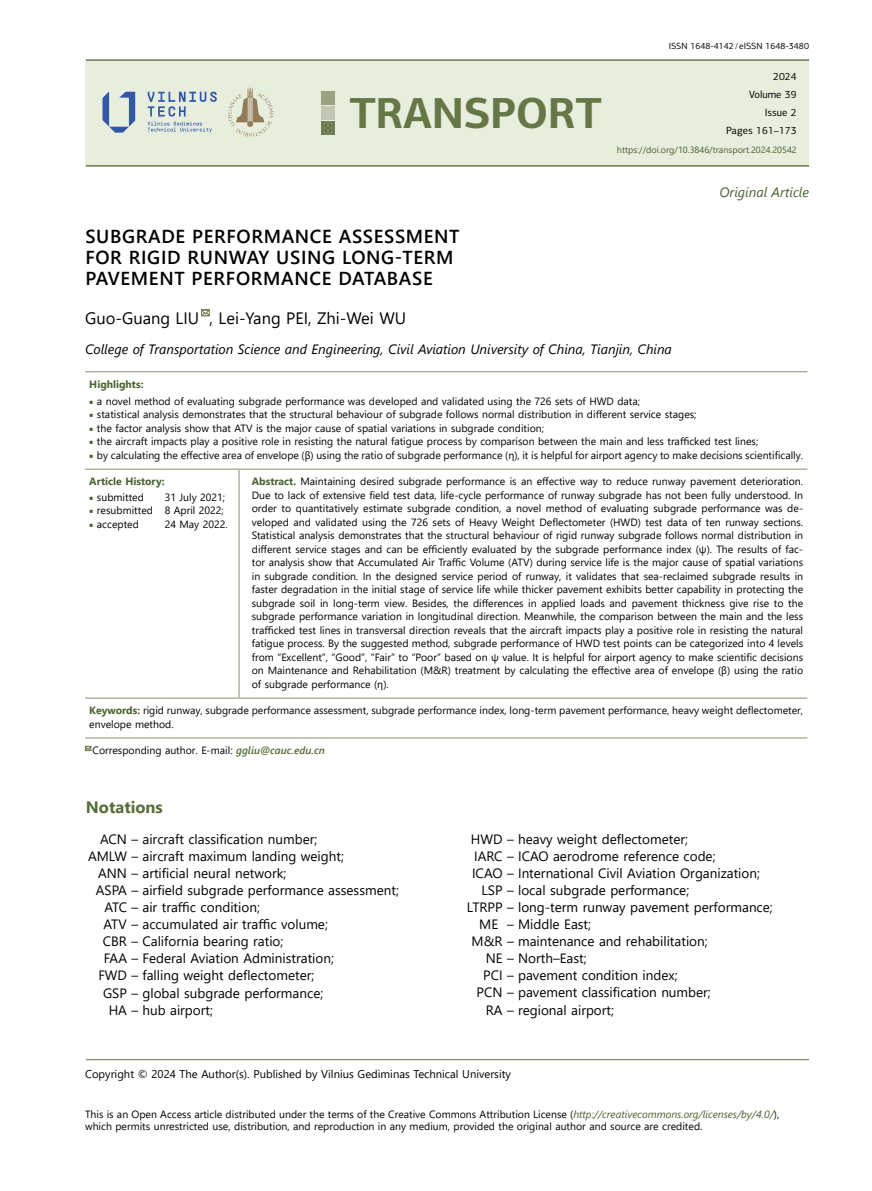
<style>
.page{position:relative;width:872px;height:1191px;background:#fff}
.page>*{position:absolute;margin:0;border:0;box-sizing:border-box;transform-origin:0 0}
.t1{font:700 43.5px "PF Centro Sans Pro";letter-spacing:-.01em;color:#667747}
.t2{font:600 18.75px/21px "Segoe UI";letter-spacing:.035em;color:#000}
.t3{font:16.5px "Segoe UI";color:#000}
.t4{font:700 16.5px "Segoe UI";color:#576c38}
.t5{font:13.5px "Segoe UI";color:#000}
.t6{font:italic 13.5px "Segoe UI";color:#000}
.t7{font:italic 13.5px "Segoe UI";color:#48612d}
.t8{font:11.25px "Segoe UI";color:#000}
.t9{font:10.5px/13.5px "Segoe UI";color:#000}
.t10{font:10.5px/17.9px "PF Centro Sans Pro";color:#000;text-align:right}
.t11{font:700 10.5px "Segoe UI";color:#48612d}
.t12{font:9px "Segoe UI";color:#48612d}
.t13{font:9px "PF Centro Sans Pro";color:#000}
.s1{font-family:"Minion Pro";color:#48612d}
.s2{font-weight:700;color:#48612d}
.s3{font-weight:600;font-style:italic;color:#576c38}
.s4{font-style:italic;color:#48612d}
</style>
<div class="page">
<svg style="left:201px;top:309px;width:9px;height:8px"></svg>
<hr style="left:85px;top:371px;width:75px;height:1px;background:#959d7c">
<hr style="left:160px;top:371px;width:79px;height:1px;background:#959d7c">
<hr style="left:239px;top:371px;width:568px;height:1px;background:#959d7c">
<hr style="left:85px;top:468px;width:75px;height:2px;background:#959d7c">
<hr style="left:160px;top:468px;width:79px;height:2px;background:#959d7c">
<hr style="left:85px;top:697px;width:75px;height:1px;background:#959d7c">
<hr style="left:160px;top:697px;width:79px;height:1px;background:#959d7c">
<hr style="left:85px;top:737px;width:75px;height:1px;background:#959d7c">
<hr style="left:160px;top:737px;width:79px;height:1px;background:#959d7c">
<hr style="left:239px;top:737px;width:568px;height:1px;background:#959d7c">
<hr style="left:239px;top:468px;width:568px;height:2px;background:#959d7c">
<svg style="left:238px;top:470px;width:2px;height:19px"></svg>
<hr style="left:238px;top:489px;width:2px;height:208px;background:#959d7c">
<hr style="left:239px;top:697px;width:568px;height:1px;background:#959d7c">
<svg style="left:84px;top:746px;width:8px;height:5px"></svg>
<div style="left:86px;top:61px;width:723px;height:104px;background:#e8eedd"></div>
<hr style="left:86px;top:59px;width:723px;height:2px;background:#667747">
<hr style="left:86px;top:165px;width:723px;height:2px;background:#667747">
<hr style="left:86px;top:1059px;width:723px;height:1px;background:#748258">
<svg style="left:228px;top:88px;width:45px;height:49px"></svg>
<svg style="left:148px;top:92px;width:69px;height:24px"></svg>
<svg style="left:102px;top:91px;width:33px;height:42px"></svg>
<svg style="left:148px;top:122px;width:64px;height:11px"></svg>
<div style="left:321px;top:91px;width:13px;height:14px;background:#9aa282"></div>
<div style="left:321px;top:106px;width:13px;height:14px;background:#c3c6b3"></div>
<div style="left:321px;top:121px;width:13px;height:13px;background:#707f52"></div>
<h1 class="t1" style="left:349px;top:86px;width:254px">TRANSPORT</h1>
<p class="t13" style="left:668px;top:41px;width:142px">ISSN 1648-4142/eISSN 1648-3480</p>
<p class="t10" style="left:726px;top:68px;width:72px">2024<br>Volume 39<br>Issue 2<br>Pages 161–173</p>
<p class="t12" style="left:617px;top:141px;width:181px">https://doi.org/10.3846/transport.2024.20542</p>
<p class="t7" style="left:719px;top:180px;width:91px">Original Article</p>
<h2 class="t2" style="left:85px;top:225px;width:376px">SUBGRADE PERFORMANCE ASSESSMENT<br>FOR RIGID RUNWAY USING LONG-TERM<br>PAVEMENT PERFORMANCE DATABASE</h2>
<h3 class="t3" style="left:85px;top:302px;width:322px">Guo-Guang LIU , Lei-Yang PEI, Zhi-Wei WU</h3>
<p class="t6" style="left:85px;top:336px;width:588px">College of Transportation Science and Engineering, Civil Aviation University of China, Tianjin, China</p>
<p class="t11" style="left:89px;top:375px;width:56px">Highlights:</p>
<p class="t9" style="left:89px;top:393px;width:552px"><span class="s1">■</span> a novel method of evaluating subgrade performance was developed and validated using the 726 sets of HWD data;</p>
<p class="t9" style="left:89px;top:407px;width:608px"><span class="s1">■</span> statistical analysis demonstrates that the structural behaviour of subgrade follows normal distribution in different service stages;</p>
<p class="t9" style="left:89px;top:420px;width:456px"><span class="s1">■</span> the factor analysis show that ATV is the major cause of spatial variations in subgrade condition;</p>
<p class="t9" style="left:89px;top:434px;width:670px"><span class="s1">■</span> the aircraft impacts play a positive role in resisting the natural fatigue process by comparison between the main and less trafficked test lines;</p>
<p class="t9" style="left:89px;top:447px;width:715px"><span class="s1">■</span> by calculating the effective area of envelope (β) using the ratio of subgrade performance (η), it is helpful for airport agency to make decisions scientifically.</p>
<p class="t11" style="left:89px;top:472px;width:77px">Article History:</p>
<p class="t9" style="left:252px;top:474px;width:553px;text-align:justify"><span class="s2">Abstract.</span> Maintaining desired subgrade performance is an effective way to reduce runway pavement deterioration.<br>Due to lack of extensive field test data, life-cycle performance of runway subgrade has not been fully understood. In order to quantitatively estimate subgrade condition, a novel method of evaluating subgrade performance was de&shy;veloped and validated using the 726 sets of Heavy Weight Deflectometer (HWD) test data of ten runway sections.<br>Statistical analysis demonstrates that the structural behaviour of rigid runway subgrade follows normal distribution in different service stages and can be efficiently evaluated by the subgrade performance index (ψ). The results of fac&shy;tor analysis show that Accumulated Air Traffic Volume (ATV) during service life is the major cause of spatial variations in subgrade condition. In the designed service period of runway, it validates that sea-reclaimed subgrade results in faster degradation in the initial stage of service life while thicker pavement exhibits better capability in protecting the subgrade soil in long-term view. Besides, the differences in applied loads and pavement thickness give rise to the subgrade performance variation in longitudinal direction. Meanwhile, the comparison between the main and the less trafficked test lines in transversal direction reveals that the aircraft impacts play a positive role in resisting the natural fatigue process. By the suggested method, subgrade performance of HWD test points can be categorized into 4 levels from “Excellent”, “Good”, “Fair” to “Poor” based on ψ value. It is helpful for airport agency to make scientific decisions on Maintenance and Rehabilitation (M&amp;R) treatment by calculating the effective area of envelope (β) using the ratio of subgrade performance (η).</p>
<p class="t9" style="left:89px;top:489px;width:56px"><span class="s1">■</span> submitted</p>
<p class="t9" style="left:89px;top:503px;width:65px"><span class="s1">■</span> resubmitted</p>
<p class="t9" style="left:89px;top:516px;width:51px"><span class="s1">■</span> accepted</p>
<p class="t9" style="left:165px;top:489px;width:64px">31 July 2021;<br>8 April 2022;<br>24 May 2022.</p>
<p class="t9" style="left:89px;top:703px;width:715px"><span class="s2">Keywords:</span> rigid runway, subgrade performance assessment, subgrade performance index, long-term pavement performance, heavy weight deflectometer, envelope method.</p>
<p class="t9" style="left:92px;top:742px;width:234px">Corresponding author. E-mail: <span class="s3">ggliu@cauc.edu.cn</span></p>
<h3 class="t4" style="left:86px;top:791px;width:78px">Notations</h3>
<p class="t5" style="left:100px;top:826px;width:219px">ACN – aircraft classification number;</p>
<p class="t5" style="left:88px;top:843px;width:257px">AMLW – aircraft maximum landing weight;</p>
<p class="t5" style="left:98px;top:860px;width:190px">ANN – artificial neural network;</p>
<p class="t5" style="left:96px;top:877px;width:305px">ASPA – airfield subgrade performance assessment;</p>
<p class="t5" style="left:104px;top:894px;width:157px">ATC – air traffic condition;</p>
<p class="t5" style="left:104px;top:911px;width:226px">ATV – accumulated air traffic volume;</p>
<p class="t5" style="left:103px;top:929px;width:182px">CBR – California bearing ratio;</p>
<p class="t5" style="left:104px;top:946px;width:232px">FAA – Federal Aviation Administration;</p>
<p class="t5" style="left:98px;top:963px;width:217px">FWD – falling weight deflectometer;</p>
<p class="t5" style="left:103px;top:980px;width:222px">GSP – global subgrade performance;</p>
<p class="t5" style="left:109px;top:997px;width:106px">HA – hub airport;</p>
<p class="t5" style="left:471px;top:826px;width:219px">HWD – heavy weight deflectometer;</p>
<p class="t5" style="left:474px;top:843px;width:243px">IARC – ICAO aerodrome reference code;</p>
<p class="t5" style="left:472px;top:860px;width:289px">ICAO – International Civil Aviation Organization;</p>
<p class="t5" style="left:481px;top:877px;width:209px">LSP – local subgrade performance;</p>
<p class="t5" style="left:467px;top:894px;width:307px">LTRPP – long-term runway pavement performance;</p>
<p class="t5" style="left:479px;top:911px;width:113px">ME – Middle East;</p>
<p class="t5" style="left:471px;top:928px;width:238px">M&amp;R – maintenance and rehabilitation;</p>
<p class="t5" style="left:486px;top:945px;width:102px">NE – North–East;</p>
<p class="t5" style="left:483px;top:963px;width:196px">PCI – pavement condition index;</p>
<p class="t5" style="left:476px;top:980px;width:236px">PCN – pavement classification number;</p>
<p class="t5" style="left:486px;top:997px;width:130px">RA – regional airport;</p>
<p class="t8" style="left:85px;top:1063px;width:427px">Copyright © 2024 The Author(s). Published by Vilnius Gediminas Technical University</p>
<p class="t9" style="left:85px;top:1107px;width:695px;line-height:12px">This is an Open Access article distributed under the terms of the Creative Commons Attribution License (<span class="s4">http://creativecommons.org/licenses/by/4.0/</span>), which permits unrestricted use, distribution, and reproduction in any medium, provided the original author and source are credited.</p>
</div>
